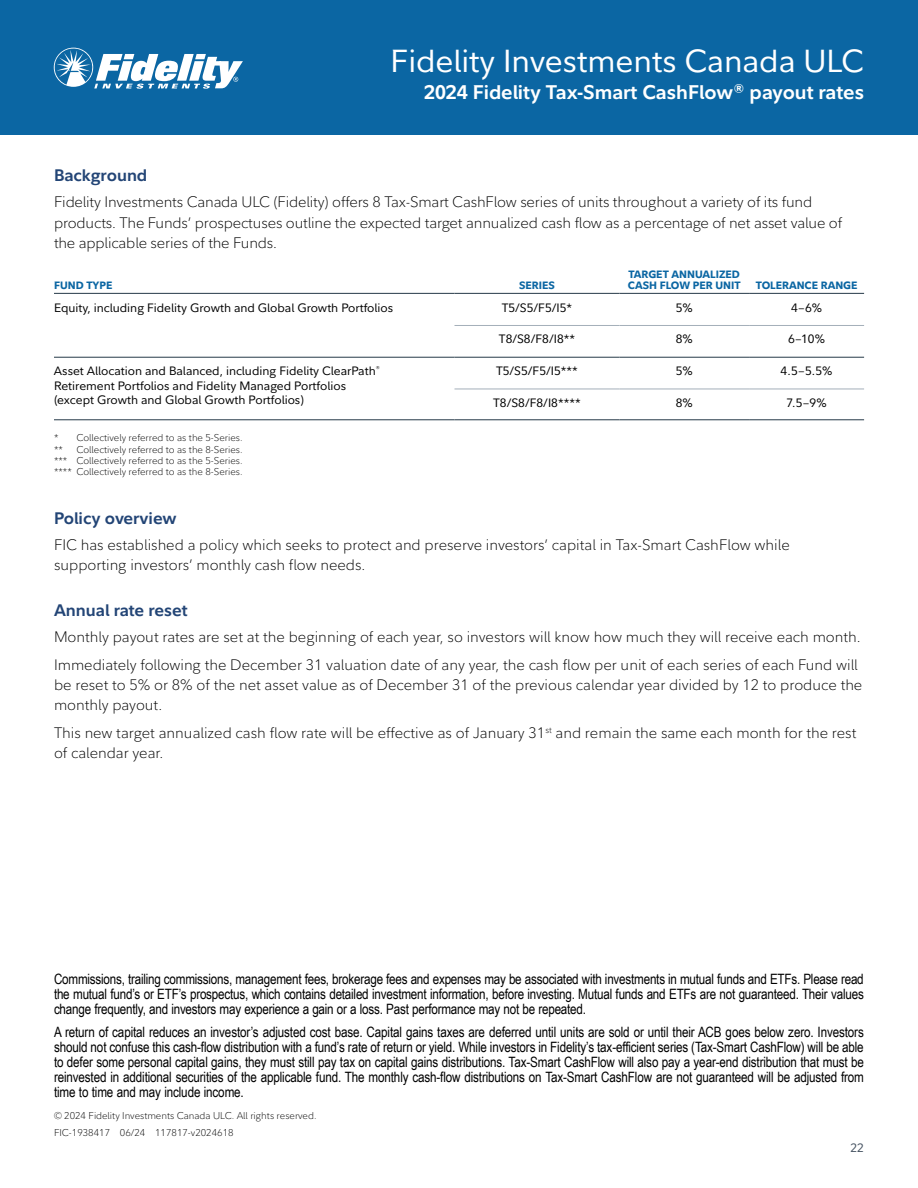
<style>
.page{position:relative;width:918px;height:1188px;background:#fff}
.page>*{position:absolute;margin:0;border:0;box-sizing:border-box;transform-origin:0 0}
.t1{font:31.5px "Fidelity Sans";color:#fff}
.t2{font:700 19.5px "Fidelity Sans";color:#fff}
.t3{font:700 16.5px "Fidelity Sans";color:#234576}
.t4{font:300 15px/20.2px "Fidelity Sans";color:#000}
.t5{font:14.25px/15px "Arial Narrow";letter-spacing:-.01em;color:#000;text-align:justify}
.t6{font:12px/14.4px "Fidelity Sans";color:#000}
.t7{font:12px "Fidelity Sans";color:#455261}
.t8{font:800 10.5px/10.5px "Fidelity Sans";color:#0b66a3}
.t9{font:300 9.75px/11.2px "Fidelity Sans";color:#000}
</style>
<div class="page">
<div style="left:0;top:0;width:918px;height:135px;background:#0b66a3"></div>
<svg style="left:54px;top:48px;width:189px;height:41px"></svg>
<hr style="left:454px;top:325px;width:166px;height:1px;background:#a4afb9">
<hr style="left:620px;top:325px;width:129px;height:1px;background:#a4afb9">
<hr style="left:749px;top:325px;width:115px;height:1px;background:#a4afb9">
<hr style="left:454px;top:389px;width:166px;height:1px;background:#a4afb9">
<hr style="left:620px;top:389px;width:129px;height:1px;background:#a4afb9">
<hr style="left:749px;top:389px;width:115px;height:1px;background:#a4afb9">
<hr style="left:54px;top:357px;width:400px;height:1px;background:#253948">
<hr style="left:454px;top:357px;width:166px;height:1px;background:#253948">
<hr style="left:620px;top:357px;width:129px;height:1px;background:#253948">
<hr style="left:749px;top:357px;width:115px;height:1px;background:#253948">
<hr style="left:54px;top:419px;width:400px;height:1px;background:#253948">
<hr style="left:454px;top:419px;width:166px;height:1px;background:#253948">
<hr style="left:620px;top:419px;width:129px;height:1px;background:#253948">
<hr style="left:749px;top:419px;width:115px;height:1px;background:#253948">
<hr style="left:54px;top:293px;width:400px;height:1px;background:#253948">
<hr style="left:454px;top:293px;width:166px;height:1px;background:#253948">
<hr style="left:620px;top:293px;width:129px;height:1px;background:#253948">
<hr style="left:749px;top:293px;width:115px;height:1px;background:#253948">
<h1 class="t1" style="left:390px;top:41px;width:475px">Fidelity Investments Canada ULC</h1>
<h2 class="t2" style="left:424px;top:80px;width:441px">2024 Fidelity Tax-Smart CashFlow® payout rates</h2>
<p class="t3" style="left:54px;top:165px;width:95px">Background</p>
<p class="t4" style="left:54px;top:192px;width:790px">Fidelity Investments Canada ULC (Fidelity) offers 8 Tax-Smart CashFlow series of units throughout a variety of its fund products. The Funds’ prospectuses outline the expected target annualized cash flow as a percentage of net asset value of the applicable series of the Funds.</p>
<p class="t8" style="left:54px;top:280px;width:60px">FUND TYPE</p>
<p class="t8" style="left:519px;top:280px;width:37px">SERIES</p>
<p class="t8" style="left:628px;top:269px;width:114px">TARGET ANNUALIZED<br>CASH FLOW PER UNIT</p>
<p class="t8" style="left:756px;top:280px;width:103px">TOLERANCE RANGE</p>
<p class="t6" style="left:54px;top:300px;width:341px">Equity, including Fidelity Growth and Global Growth Portfolios</p>
<p class="t6" style="left:502px;top:300px;width:72px">T5/S5/F5/I5*</p>
<p class="t6" style="left:676px;top:300px;width:19px">5%</p>
<p class="t6" style="left:791px;top:300px;width:32px">4–6%</p>
<p class="t6" style="left:499px;top:332px;width:78px">T8/S8/F8/I8**</p>
<p class="t6" style="left:676px;top:332px;width:19px">8%</p>
<p class="t6" style="left:788px;top:332px;width:38px">6–10%</p>
<p class="t6" style="left:54px;top:364px;width:327px">Asset Allocation and Balanced, including Fidelity ClearPath<sup>®<br></sup>Retirement Portfolios and Fidelity Managed Portfolios (except Growth and Global Growth Portfolios)</p>
<p class="t6" style="left:496px;top:364px;width:83px">T5/S5/F5/I5***</p>
<p class="t6" style="left:676px;top:364px;width:19px">5%</p>
<p class="t6" style="left:781px;top:364px;width:54px">4.5–5.5%</p>
<p class="t6" style="left:493px;top:395px;width:89px">T8/S8/F8/I8****</p>
<p class="t6" style="left:676px;top:395px;width:19px">8%</p>
<p class="t6" style="left:786px;top:395px;width:42px">7.5–9%</p>
<p class="t9" style="left:54px;top:432px;width:190px">* Collectively referred to as the 5-Series. **</p>
<p class="t9" style="left:54px;top:444px;width:190px;text-align:justify;text-indent:23px">Collectively referred to as the 8-Series. *** Collectively referred to as the 5-Series. **** Collectively referred to as the 8-Series.</p>
<p class="t3" style="left:54px;top:507px;width:124px">Policy overview</p>
<p class="t4" style="left:54px;top:535px;width:737px">FIC has established a policy which seeks to protect and preserve investors’ capital in Tax-Smart CashFlow while supporting investors’ monthly cash flow needs.</p>
<p class="t3" style="left:54px;top:599px;width:135px">Annual rate reset</p>
<p class="t4" style="left:54px;top:623px;width:808px;line-height:27.8px">Monthly payout rates are set at the beginning of each year, so investors will know how much they will receive each month.<br>Immediately following the December 31 valuation date of any year, the cash flow per unit of each series of each Fund will</p>
<p class="t4" style="left:54px;top:675px;width:810px">be reset to 5% or 8% of the net asset value as of December 31 of the previous calendar year divided by 12 to produce the monthly payout.</p>
<p class="t4" style="left:54px;top:723px;width:804px">This new target annualized cash flow rate will be effective as of January 31<sup>st</sup> and remain the same each month for the rest of calendar year.</p>
<p class="t5" style="left:54px;top:971px;width:811px">Commissions, trailing commissions, management fees, brokerage fees and expenses may be associated with investments in mutual funds and ETFs. Please read the mutual fund’s or ETF’s prospectus, which contains detailed investment information, before investing. Mutual funds and ETFs are not guaranteed. Their values change frequently, and investors may experience a gain or a loss. Past performance may not be repeated.</p>
<p class="t5" style="left:54px;top:1024px;width:812px">A return of capital reduces an investor’s adjusted cost base. Capital gains taxes are deferred until units are sold or until their ACB goes below zero. Investors should not confuse this cash-flow distribution with a fund’s rate of return or yield. While investors in Fidelity’s tax-efficient series (Tax-Smart CashFlow) will be able to defer some personal capital gains, they must still pay tax on capital gains distributions. Tax-Smart CashFlow will also pay a year-end distribution that must be reinvested in additional securities of the applicable fund. The monthly cash-flow distributions on Tax-Smart CashFlow are not guaranteed will be adjusted from time to time and may include income.</p>
<p class="t9" style="left:54px;top:1107px;width:264px;line-height:17.2px">© 2024 Fidelity Investments Canada ULC. All rights reserved.<br>FIC-1938417 06/24 117817-v2024618</p>
<p class="t7" style="left:851px;top:1140px;width:15px">22</p>
</div>
